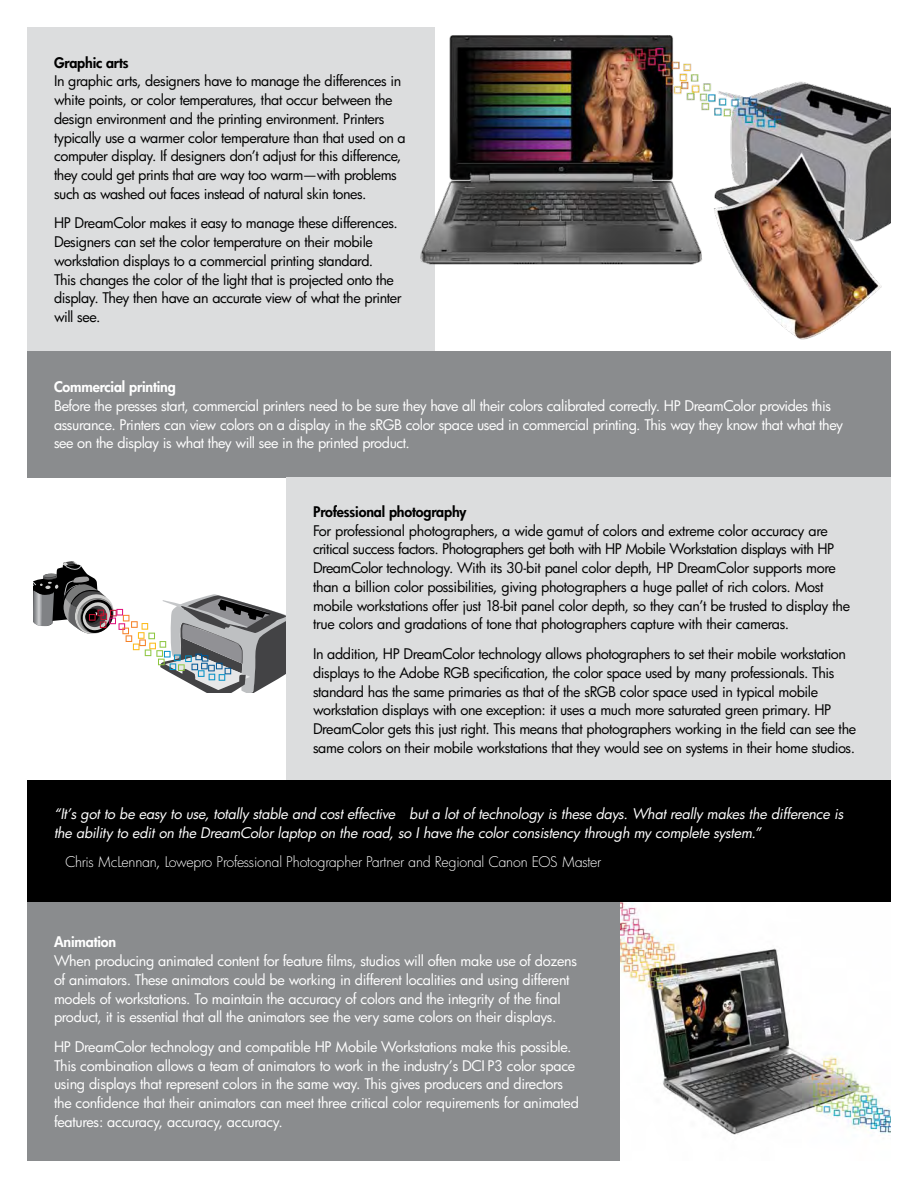
<style>
.page{position:relative;width:918px;height:1188px;background:#fff}
.page>*{position:absolute;margin:0;border:0;box-sizing:border-box;transform-origin:0 0}
.t1{font:14.25px/18.8px "HP Futura";letter-spacing:-.025em;color:#000}
.t2{font:14.25px/18.8px "HP Futura";letter-spacing:-.025em;color:#fff}
.t3{font:italic 14.25px/18.8px "HP Futura";letter-spacing:-.01em;color:#fff}
.t4{font:300 14.25px "HP Futura";letter-spacing:-.02em;color:#fff}
.t5{font:800 14.25px "HP Futura";letter-spacing:-.01em;color:#000}
.t6{font:800 14.25px "HP Futura";letter-spacing:-.01em;color:#fff}
</style>
<div class="page">
<div style="left:27px;top:27px;width:408px;height:324px;background:#dcddde"></div>
<div style="left:27px;top:351px;width:864px;height:127px;background:#8a8c8e"></div>
<div style="left:286px;top:478px;width:605px;height:302px;background:#dcddde"></div>
<img style="left:619px;top:902px;width:272px;height:259px">
<div style="left:27px;top:902px;width:592px;height:259px;background:#8a8c8e"></div>
<div style="left:27px;top:780px;width:864px;height:122px;background:#000"></div>
<img style="left:420px;top:35px;width:471px;height:305px">
<svg style="left:34px;top:561px;width:252px;height:132px"></svg>
<p class="t5" style="left:54px;top:53px;width:76px">Graphic arts</p>
<p class="t1" style="left:54px;top:71px;width:353px">In graphic arts, designers have to manage the differences in white points, or color temperatures, that occur between the design environment and the printing environment. Printers typically use a warmer color temperature than that used on a computer display. If designers don’t adjust for this difference, they could get prints that are way too warm—with problems such as washed out faces instead of natural skin tones.</p>
<p class="t1" style="left:54px;top:214px;width:349px">HP DreamColor makes it easy to manage these differences.<br>Designers can set the color temperature on their mobile workstation displays to a commercial printing standard.<br>This changes the color of the light that is projected onto the display. They then have an accurate view of what the printer will see.</p>
<p class="t6" style="left:54px;top:377px;width:123px">Commercial printing</p>
<p class="t2" style="left:54px;top:396px;width:791px">before the presses start, commercial printers need to be sure they have all their colors calibrated correctly. HP DreamColor provides this assurance. Printers can view colors on a display in the sRGb color space used in commercial printing. This way they know that what they see on the display is what they will see in the printed product.</p>
<p class="t5" style="left:313px;top:502px;width:155px">Professional photography</p>
<p class="t1" style="left:313px;top:521px;width:523px">For professional photographers, a wide gamut of colors and extreme color accuracy are critical success factors. Photographers get both with HP Mobile Workstation displays with HP</p>
<p class="t1" style="left:313px;top:558px;width:539px">DreamColor technology. With its 30-bit panel color depth, HP DreamColor supports more than a billion color possibilities, giving photographers a huge pallet of rich colors. Most mobile workstations offer just 18-bit panel color depth, so they can’t be trusted to display the true colors and gradations of tone that photographers capture with their cameras.</p>
<p class="t1" style="left:313px;top:644px;width:545px">In addition, HP DreamColor technology allows photographers to set their mobile workstation displays to the Adobe RGb specification, the color space used by many professionals. This standard has the same primaries as that of the sRGb color space used in typical mobile workstation displays with one exception: it uses a much more saturated green primary. HP DreamColor gets this just right. This means that photographers working in the field can see the same colors on their mobile workstations that they would see on systems in their home studios.</p>
<p class="t3" style="left:54px;top:804px;width:791px">“It’s got to be easy to use, totally stable and cost effective but a lot of technology is these days. What really makes the difference is the ability to edit on the DreamColor laptop on the road, so I have the color consistency through my complete system.”</p>
<p class="t4" style="left:65px;top:852px;width:537px">Chris McLennan, Lowepro Professional Photographer Partner and Regional Canon EOS Master</p>
<p class="t6" style="left:54px;top:932px;width:64px">Animation</p>
<p class="t2" style="left:54px;top:951px;width:525px">When producing animated content for feature films, studios will often make use of dozens of animators. These animators could be working in different localities and using different models of workstations. To maintain the accuracy of colors and the integrity of the final product, it is essential that all the animators see the very same colors on their displays.</p>
<p class="t2" style="left:54px;top:1037px;width:526px">HP DreamColor technology and compatible HP Mobile Workstations make this possible.<br>This combination allows a team of animators to work in the industry’s DCI P3 color space using displays that represent colors in the same way. This gives producers and directors the confidence that their animators can meet three critical color requirements for animated features: accuracy, accuracy, accuracy.</p>
</div>
